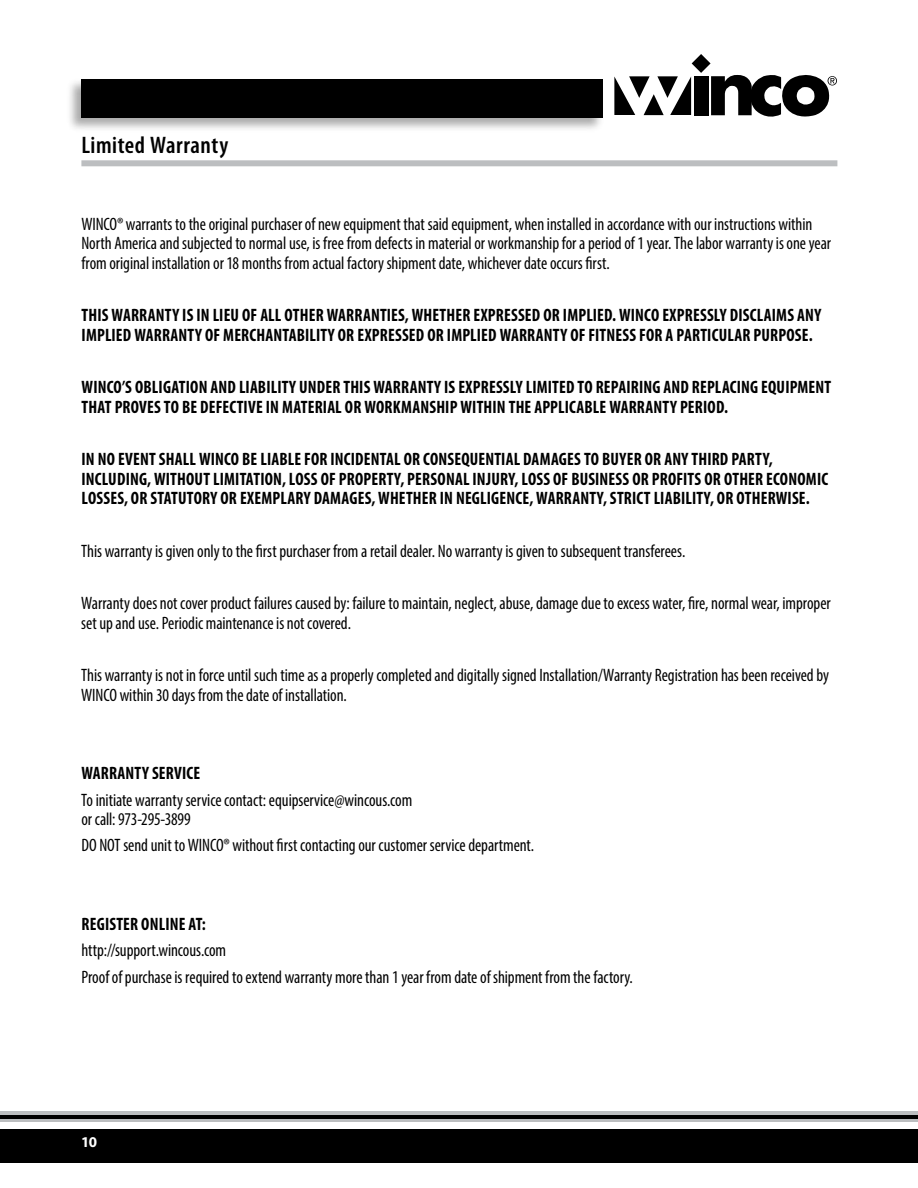
<style>
.page{position:relative;width:918px;height:1188px;background:#fff}
.page>*{position:absolute;margin:0;border:0;box-sizing:border-box;transform-origin:0 0}
.t1{font:600 condensed 24px "Myriad Pro";letter-spacing:.02em;color:#000}
.t2{font:condensed 18px/19.5px "Myriad Pro";letter-spacing:-.005em;color:#000;scale:.95 1}
.t3{font:700 condensed 18px "Myriad Pro";letter-spacing:.01em;color:#000;scale:.95 1}
.t4{font:700 15px "Myriad Pro";color:#fff}
</style>
<div class="page">
<div style="left:0;top:1129px;width:918px;height:34px;background:#000"></div>
<svg style="left:0;top:1111px;width:918px;height:11px;background:#a4a6a8"></svg>
<hr style="left:0;top:1115px;width:918px;height:3px;background:#000">
<div style="left:66px;top:78px;width:538px;height:54px;background:#000;opacity:.34"></div>
<div style="left:81px;top:79px;width:522px;height:39px;background:#000"></div>
<svg style="left:614px;top:54px;width:223px;height:63px"></svg>
<div style="left:81px;top:160px;width:756px;height:6px;background:#bcbec0"></div>
<h1 class="t1" style="left:81px;top:132px;width:148px">Limited Warranty</h1>
<p class="t2" style="left:81px;top:214px;width:791px">WINCO® warrants to the original purchaser of new equipment that said equipment, when installed in accordance with our instructions within<br>North America and subjected to normal use, is free from defects in material or workmanship for a period of 1 year. The labor warranty is one year from original installation or 18 months from actual factory shipment date, whichever date occurs first.</p>
<p class="t3" style="left:82px;top:304px;width:223px">TH IS WARRANTY IS IN LIEU OF ALL OTHE</p>
<p class="t3" style="left:316px;top:304px;width:123px">R WARRANTIES, WHETHE</p>
<p class="t3" style="left:462px;top:304px;width:53px">R EXPRESSED</p>
<p class="t3" style="left:543px;top:304px;width:166px">OR IMPLIED. WINCO EXPRESSLY</p>
<p class="t3" style="left:730px;top:304px;width:98px">DISCLAIMS ANY</p>
<p class="t3" style="left:82px;top:323px;width:331px">IMPLIED WARRANTY OF MERCHANTABILITY OR EXPRESSED</p>
<p class="t3" style="left:427px;top:323px;width:379px">OR IMPLIED WARRANTY OF FITNESS FOR A PARTICULAR PU RPOSE</p>
<p class="t3" style="left:809px;top:323px;width:6px">.</p>
<p class="t3" style="left:82px;top:376px;width:437px">WINCO’S OBLIGATION AND LIABILITY UNDER TH IS WARRANTY IS EXPRESSLY</p>
<p class="t3" style="left:526px;top:376px;width:323px">LIMITED TO REPAIRING AND REPLACING EQU IPMENT</p>
<p class="t3" style="left:82px;top:395px;width:61px">THAT PROVES</p>
<p class="t3" style="left:164px;top:395px;width:47px">TOBEDEFECT</p>
<p class="t3" style="left:244px;top:395px;width:511px">IVE IN MATERIAL OR WORKMANSH IP WITH IN THE APPLICABLE WARRANTY PERIOD.</p>
<p class="t3" style="left:82px;top:448px;width:395px">IN NO EVENT SHALL WINCO BE LIABLE FOR INCIDENTAL OR CONSEQUE</p>
<p class="t3" style="left:485px;top:448px;width:132px">NTIAL DAMAGES TO BUYE</p>
<p class="t3" style="left:634px;top:448px;width:148px">R OR ANY TH IRD PARTY,</p>
<p class="t3" style="left:81px;top:467px;width:23px">INCLUD</p>
<p class="t3" style="left:126px;top:467px;width:57px">ING, WITHOUT</p>
<p class="t3" style="left:213px;top:467px;width:88px">LIMITATION, LOSS</p>
<p class="t3" style="left:321px;top:467px;width:220px">OF PROPERTY, PERSONAL INJU RY, LOSS</p>
<p class="t3" style="left:553px;top:467px;width:189px">OF BUSINESS OR PROFITS OR OTHE</p>
<p class="t3" style="left:755px;top:467px;width:78px">R ECONOMIC</p>
<p class="t3" style="left:81px;top:487px;width:9px">LOSSES</p>
<p class="t3" style="left:124px;top:487px;width:59px">, OR STATUTO</p>
<p class="t3" style="left:202px;top:487px;width:49px">RY OR EXEMPL</p>
<p class="t3" style="left:288px;top:487px;width:117px">ARY DAMAGES, WHETHE</p>
<p class="t3" style="left:429px;top:487px;width:333px">R IN NEGLIGENCE, WARRANTY, STRICT LIABILITY, OR OTHE</p>
<p class="t3" style="left:768px;top:487px;width:46px">RWISE.</p>
<p class="t2" style="left:81px;top:541px;width:637px">This warranty is given only to the first purchaser from a retail dealer. No warranty is given to subsequent transferees.</p>
<p class="t2" style="left:81px;top:593px;width:791px">Warranty does not cover product failures caused by: failure to maintain, neglect, abuse, damage due to excess water, fire, normal wear, improper set up and use. Periodic maintenance is not covered.</p>
<p class="t2" style="left:81px;top:665px;width:789px">This warranty is not in force until such time as a properly completed and digitally signed Installation/Warranty Registration has been received by<br>WINCO within 30 days from the date of installation.</p>
<p class="t3" style="left:81px;top:762px;width:22px">WARRAN</p>
<p class="t3" style="left:135px;top:762px;width:71px">TY SERVICE</p>
<p class="t2" style="left:81px;top:790px;width:350px">To initiate warranty service contact: equipservice@wincous.com or call: 973-295-3899</p>
<p class="t2" style="left:81px;top:835px;width:478px">DO NOT send unit to WINCO® without first contacting our customer service department.</p>
<p class="t3" style="left:82px;top:913px;width:132px">REGISTER ONLIN E AT:</p>
<p class="t2" style="left:81px;top:937px;width:582px;line-height:26.2px">http://support.wincous.com<br>Proof of purchase is required to extend warranty more than 1 year from date of shipment from the factory.</p>
<p class="t4" style="left:81px;top:1132px;width:18px">10</p>
</div>
